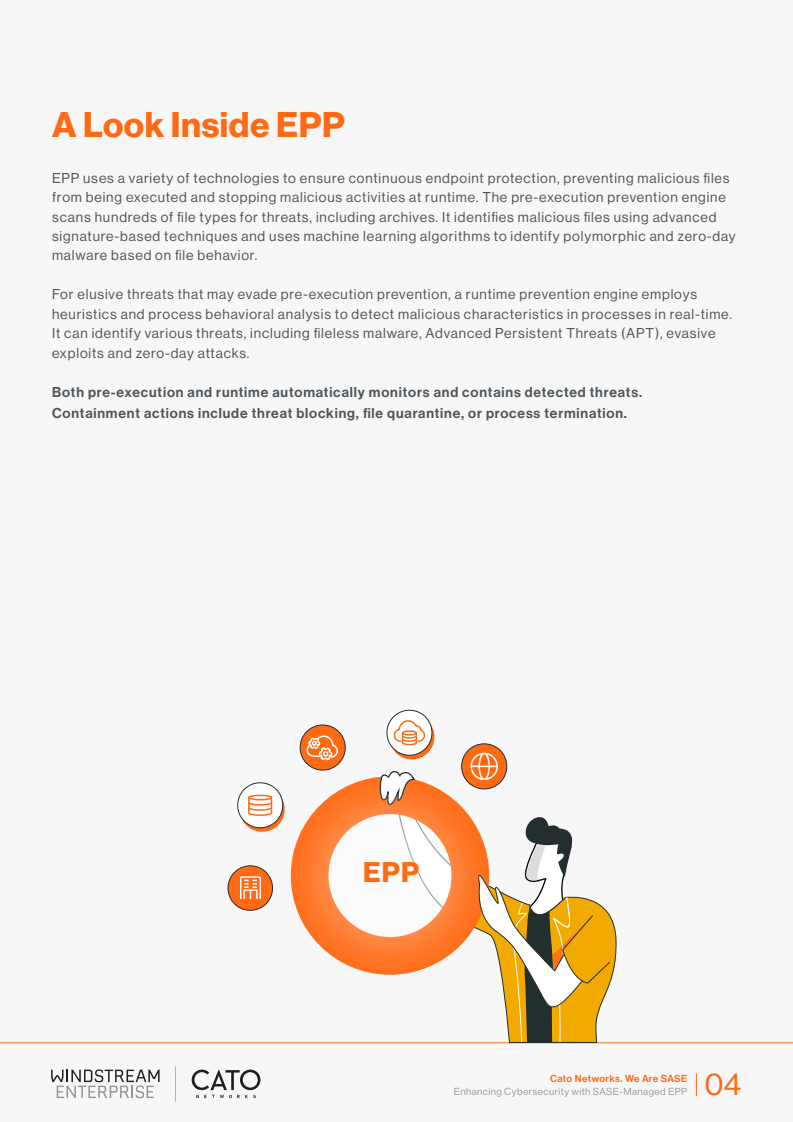
<style>
.page{position:relative;width:793px;height:1122px;background:#f7f7f7}
.page>*{position:absolute;margin:0;border:0;box-sizing:border-box;transform-origin:0 0}
.t1{font:700 35px "Neue Haas Grotesk Display";letter-spacing:.015em;color:#ff6a13}
.t2{font:31px "Neue Haas Grotesk Display";color:#ff6a13}
.t3{font:700 27.9px "Neue Haas Grotesk Display";color:#ff6a13}
.t4{font:14px/19.5px "Neue Haas Grotesk Display";letter-spacing:.06em;color:#4e565c}
.t5{font:500 14px/21.5px "Neue Haas Grotesk Display";letter-spacing:.06em;color:#4e565c}
.t6{font:10px "Neue Haas Grotesk Display";letter-spacing:.04em;color:#9b9b9b}
.t7{font:500 10px "Neue Haas Grotesk Display";letter-spacing:.035em;color:#ff6a13}
</style>
<div class="page">
<hr style="left:0;top:1043px;width:793px;height:1px;background:#ff6a13">
<svg style="left:696px;top:1074px;width:1px;height:22px"></svg>
<svg style="left:237px;top:782px;width:48px;height:50px"></svg>
<div style="left:248px;top:795px;width:24px;height:5px;border:2px solid #ff6a13;border-radius:50%"></div>
<svg style="left:299px;top:724px;width:47px;height:47px"></svg>
<svg style="left:227px;top:865px;width:47px;height:46px"></svg>
<img style="left:290px;top:777px;width:88px;height:197px">
<svg style="left:378px;top:709px;width:240px;height:334px"></svg>
<svg style="left:51px;top:1069px;width:109px;height:29px"></svg>
<hr style="left:175px;top:1066px;width:1px;height:36px;background:#929496">
<svg style="left:192px;top:1070px;width:68px;height:28px"></svg>
<h1 class="t1" style="left:52px;top:104px;width:294px">A Look Inside EPP</h1>
<p class="t4" style="left:52px;top:168px;width:685px">EPP uses a variety of technologies to ensure continuous endpoint protection, preventing malicious files from being executed and stopping malicious activities at runtime. The pre-execution prevention engine scans hundreds of file types for threats, including archives. It identifies malicious files using advanced signature-based techniques and uses machine learning algorithms to identify polymorphic and zero-day malware based on file behavior.</p>
<p class="t4" style="left:52px;top:285px;width:682px">For elusive threats that may evade pre-execution prevention, a runtime prevention engine employs heuristics and process behavioral analysis to detect malicious characteristics in processes in real-time.<br>It can identify various threats, including fileless malware, Advanced Persistent Threats (APT), evasive exploits and zero-day attacks.</p>
<p class="t5" style="left:52px;top:381px;width:592px">Both pre-execution and runtime automatically monitors and contains detected threats.<br>Containment actions include threat blocking, file quarantine, or process termination.</p>
<h3 class="t3" style="left:363px;top:856px;width:58px">EPP</h3>
<p class="t7" style="left:550px;top:1072px;width:139px">Cato Networks. We Are SASE</p>
<p class="t6" style="left:454px;top:1086px;width:235px">Enhancing Cybersecurity with SASE-Managed EPP</p>
<h2 class="t2" style="left:705px;top:1067px;width:38px">04</h2>
</div>
